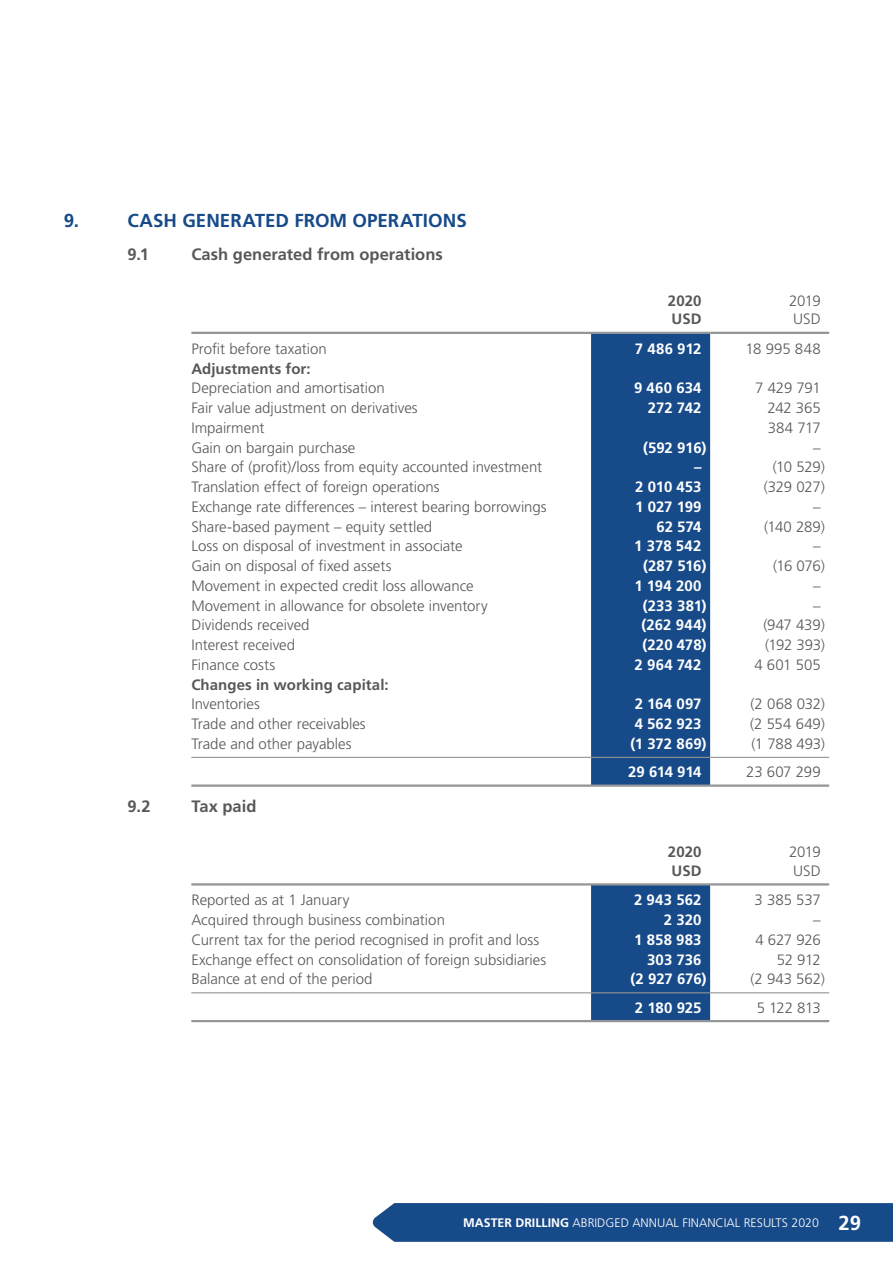
<style>
.page{position:relative;width:893px;height:1263px;background:#fff}
.page>*{position:absolute;margin:0;border:0;box-sizing:border-box;transform-origin:0 0}
.t1{font:700 18.75px "Frutiger LT Std";color:#174a89}
.t2{font:700 16.5px "Frutiger LT Std";color:#57585a}
.t3{font:300 15px/18.8px "Frutiger LT Std";color:#57585a}
.t4{font:700 15px "Frutiger LT Std";color:#fff}
.t5{font:700 15px/18.8px "Frutiger LT Std";letter-spacing:.005em;color:#57585a}
.t6{font:300 12.3px "Frutiger LT Std";color:#fff}
.s1{font-weight:700}
.s2{font-weight:700;font-size:20.25px}
</style>
<div class="page">
<div style="left:591px;top:334px;width:119px;height:450px;background:#174a89"></div>
<hr style="left:191px;top:332px;width:400px;height:2px;background:#939598">
<hr style="left:591px;top:332px;width:119px;height:2px;background:#939598">
<hr style="left:710px;top:332px;width:119px;height:2px;background:#939598">
<hr style="left:191px;top:757px;width:400px;height:1px;background:#939598">
<hr style="left:191px;top:784px;width:400px;height:3px;background:#939598">
<hr style="left:591px;top:757px;width:119px;height:1px;background:#939598">
<hr style="left:591px;top:784px;width:119px;height:3px;background:#939598">
<hr style="left:710px;top:757px;width:119px;height:1px;background:#939598">
<hr style="left:710px;top:784px;width:119px;height:3px;background:#939598">
<div style="left:591px;top:885px;width:119px;height:135px;background:#174a89"></div>
<hr style="left:191px;top:883px;width:400px;height:2px;background:#939598">
<hr style="left:591px;top:883px;width:119px;height:2px;background:#939598">
<hr style="left:710px;top:883px;width:119px;height:2px;background:#939598">
<hr style="left:191px;top:992px;width:400px;height:1px;background:#939598">
<hr style="left:191px;top:1020px;width:400px;height:2px;background:#939598">
<hr style="left:591px;top:992px;width:119px;height:1px;background:#939598">
<hr style="left:591px;top:1020px;width:119px;height:2px;background:#939598">
<hr style="left:710px;top:992px;width:119px;height:1px;background:#939598">
<hr style="left:710px;top:1020px;width:119px;height:2px;background:#939598">
<div style="left:372px;top:1203px;width:521px;height:39px;background:#174a89"></div>
<p class="t1" style="left:64px;top:209px;width:17px">9.</p>
<p class="t1" style="left:128px;top:209px;width:341px">CASH GENERATED FROM OPERATIONS</p>
<p class="t2" style="left:128px;top:245px;width:23px">9.1</p>
<p class="t2" style="left:191px;top:245px;width:253px">Cash generated from operations</p>
<p class="t5" style="left:668px;top:291px;width:35px">2020<br>USD</p>
<p class="t3" style="left:789px;top:291px;width:33px">2019<br>USD</p>
<p class="t3" style="left:191px;top:339px;width:137px">Profit before taxation</p>
<p class="t4" style="left:635px;top:340px;width:68px">7 486 912</p>
<p class="t3" style="left:746px;top:339px;width:77px">18 995 848</p>
<p class="t5" style="left:191px;top:359px;width:121px">Adjustments for:</p>
<p class="t3" style="left:191px;top:379px;width:195px">Depreciation and amortisation</p>
<p class="t4" style="left:634px;top:379px;width:69px">9 460 634</p>
<p class="t3" style="left:755px;top:379px;width:67px">7 429 791</p>
<p class="t3" style="left:191px;top:399px;width:228px">Fair value adjustment on derivatives</p>
<p class="t4" style="left:648px;top:399px;width:55px">272 742</p>
<p class="t3" style="left:767px;top:399px;width:55px">242 365</p>
<p class="t3" style="left:191px;top:418px;width:75px">Impairment</p>
<p class="t3" style="left:768px;top:418px;width:54px">384 717</p>
<p class="t3" style="left:191px;top:438px;width:166px">Gain on bargain purchase</p>
<p class="t4" style="left:643px;top:438px;width:65px">(592 916)</p>
<p class="t3" style="left:813px;top:438px;width:9px">–</p>
<p class="t3" style="left:191px;top:458px;width:352px">Share of (profit)/loss from equity accounted investment</p>
<p class="t4" style="left:694px;top:458px;width:9px">–</p>
<p class="t3" style="left:773px;top:458px;width:54px">(10 529)</p>
<p class="t3" style="left:191px;top:478px;width:250px">Translation effect of foreign operations</p>
<p class="t4" style="left:635px;top:478px;width:68px">2 010 453</p>
<p class="t3" style="left:764px;top:478px;width:63px">(329 027)</p>
<p class="t3" style="left:191px;top:497px;width:357px">Exchange rate differences – interest bearing borrowings</p>
<p class="t4" style="left:635px;top:498px;width:68px">1 027 199</p>
<p class="t3" style="left:813px;top:497px;width:9px">–</p>
<p class="t3" style="left:191px;top:517px;width:242px">Share-based payment – equity settled</p>
<p class="t4" style="left:656px;top:517px;width:47px">62 574</p>
<p class="t3" style="left:764px;top:517px;width:62px">(140 289)</p>
<p class="t3" style="left:191px;top:537px;width:273px">Loss on disposal of investment in associate</p>
<p class="t4" style="left:634px;top:537px;width:69px">1 378 542</p>
<p class="t3" style="left:813px;top:537px;width:9px">–</p>
<p class="t3" style="left:191px;top:557px;width:202px">Gain on disposal of fixed assets</p>
<p class="t4" style="left:643px;top:557px;width:65px">(287 516)</p>
<p class="t3" style="left:773px;top:557px;width:53px">(16 076)</p>
<p class="t3" style="left:191px;top:576px;width:284px">Movement in expected credit loss allowance</p>
<p class="t4" style="left:634px;top:577px;width:69px">1 194 200</p>
<p class="t3" style="left:813px;top:576px;width:9px">–</p>
<p class="t3" style="left:191px;top:596px;width:298px">Movement in allowance for obsolete inventory</p>
<p class="t4" style="left:643px;top:596px;width:65px">(233 381)</p>
<p class="t3" style="left:813px;top:596px;width:9px">–</p>
<p class="t3" style="left:191px;top:616px;width:120px">Dividends received</p>
<p class="t4" style="left:641px;top:616px;width:67px">(262 944)</p>
<p class="t3" style="left:763px;top:616px;width:63px">(947 439)</p>
<p class="t3" style="left:191px;top:636px;width:105px">Interest received</p>
<p class="t4" style="left:642px;top:636px;width:66px">(220 478)</p>
<p class="t3" style="left:765px;top:636px;width:61px">(192 393)</p>
<p class="t3" style="left:191px;top:655px;width:85px">Finance costs</p>
<p class="t4" style="left:635px;top:656px;width:69px">2 964 742</p>
<p class="t3" style="left:754px;top:655px;width:68px">4 601 505</p>
<p class="t5" style="left:191px;top:675px;width:199px">Changes in working capital:</p>
<p class="t3" style="left:191px;top:695px;width:70px">Inventories</p>
<p class="t4" style="left:635px;top:695px;width:68px">2 164 097</p>
<p class="t3" style="left:750px;top:695px;width:76px">(2 068 032)</p>
<p class="t3" style="left:191px;top:715px;width:176px">Trade and other receivables</p>
<p class="t4" style="left:635px;top:715px;width:68px">4 562 923</p>
<p class="t3" style="left:750px;top:715px;width:76px">(2 554 649)</p>
<p class="t3" style="left:191px;top:734px;width:162px">Trade and other payables</p>
<p class="t4" style="left:630px;top:735px;width:78px">(1 372 869)</p>
<p class="t3" style="left:752px;top:734px;width:75px">(1 788 493)</p>
<p class="t4" style="left:628px;top:763px;width:75px">29 614 914</p>
<p class="t3" style="left:746px;top:763px;width:76px">23 607 299</p>
<p class="t2" style="left:128px;top:796px;width:25px">9.2</p>
<p class="t2" style="left:191px;top:796px;width:67px">Tax paid</p>
<p class="t5" style="left:668px;top:843px;width:35px">2020<br>USD</p>
<p class="t3" style="left:789px;top:843px;width:33px">2019<br>USD</p>
<p class="t3" style="left:191px;top:891px;width:160px">Reported as at 1 January</p>
<p class="t4" style="left:634px;top:891px;width:69px">2 943 562</p>
<p class="t3" style="left:755px;top:891px;width:68px">3 385 537</p>
<p class="t3" style="left:191px;top:911px;width:255px">Acquired through business combination</p>
<p class="t4" style="left:664px;top:911px;width:39px">2 320</p>
<p class="t3" style="left:813px;top:911px;width:9px">–</p>
<p class="t3" style="left:191px;top:930px;width:349px">Current tax for the period recognised in profit and loss</p>
<p class="t4" style="left:634px;top:931px;width:69px">1 858 983</p>
<p class="t3" style="left:755px;top:930px;width:67px">4 627 926</p>
<p class="t3" style="left:191px;top:950px;width:356px">Exchange effect on consolidation of foreign subsidiaries</p>
<p class="t4" style="left:647px;top:950px;width:56px">303 736</p>
<p class="t3" style="left:777px;top:950px;width:45px">52 912</p>
<p class="t3" style="left:191px;top:970px;width:183px">Balance at end of the period</p>
<p class="t4" style="left:631px;top:970px;width:78px">(2 927 676)</p>
<p class="t3" style="left:750px;top:970px;width:76px">(2 943 562)</p>
<p class="t4" style="left:635px;top:998px;width:68px">2 180 925</p>
<p class="t3" style="left:757px;top:998px;width:66px">5 122 813</p>
<p class="t6" style="left:463px;top:1216px;width:399px"><span class="s1">MASTER DRILLING</span> ABRIDGED ANNUAL FINANCIAL RESULTS 2020 <span class="s2">29</span></p>
</div>
